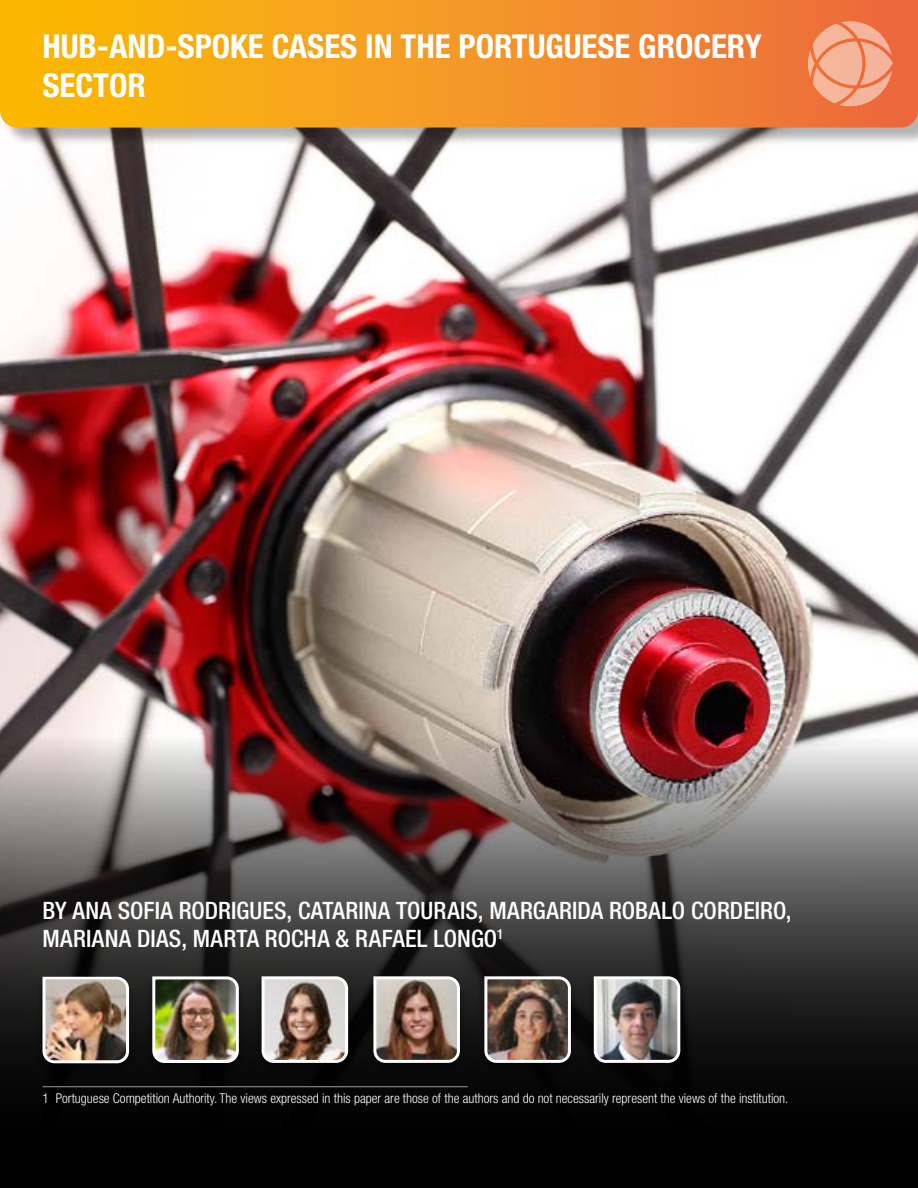
<style>
.page{position:relative;width:918px;height:1188px;background:#fff}
.page>*{position:absolute;margin:0;border:0;box-sizing:border-box;transform-origin:0 0}
.t1{font:700 condensed 33px/39.6px "Helvetica Neue LT Std";color:#fff}
.t2{font:500 condensed 24px/28.8px "Helvetica Neue LT Std";letter-spacing:.005em;color:#fff}
.t3{font:300 condensed 13.5px "Helvetica Neue LT Std";color:#fff}
</style>
<div class="page">
<img style="left:0;top:146px;width:918px;height:591px">
<div style="left:2px;top:0;width:916px;height:146px;background:#000;opacity:.3"></div>
<svg style="left:0;top:0;width:918px;height:128px;background:#f49721"></svg>
<svg style="left:808px;top:21px;width:85px;height:85px;background:#f29b78"></svg>
<svg style="left:0;top:737px;width:918px;height:451px;background:#403a39"></svg>
<div style="left:35px;top:976px;width:101px;height:100px;background:#000;opacity:.5"></div>
<img style="left:41px;top:975px;width:90px;height:90px">
<hr style="left:43px;top:1086px;width:425px;height:1px;background:#9d9d9c">
<div style="left:145px;top:976px;width:101px;height:100px;background:#000;opacity:.5"></div>
<img style="left:151px;top:975px;width:89px;height:89px">
<div style="left:254px;top:975px;width:101px;height:101px;background:#000;opacity:.5"></div>
<img style="left:260px;top:975px;width:90px;height:89px">
<div style="left:366px;top:975px;width:101px;height:101px;background:#000;opacity:.5"></div>
<img style="left:372px;top:975px;width:89px;height:89px">
<div style="left:477px;top:975px;width:101px;height:101px;background:#000;opacity:.5"></div>
<img style="left:483px;top:975px;width:89px;height:89px">
<div style="left:586px;top:975px;width:101px;height:101px;background:#000;opacity:.5"></div>
<img style="left:592px;top:975px;width:90px;height:89px">
<h1 class="t1" style="left:43px;top:26px;width:721px">HUB-AND-SPOKE CASES IN THE PORTUGUESE GROCERY<br>SECTOR</h1>
<h2 class="t2" style="left:43px;top:895px;width:751px">BY ANA SOFIA RODRIGUES, CATARINA TOURAIS, MARGARIDA ROBALO CORDEIRO,<br>MARIANA DIAS, MARTA ROCHA &amp; RAFAEL LONGO<sup>1</sup></h2>
<p class="t3" style="left:43px;top:1090px;width:747px">1 Portuguese Competition Authority. The views expressed in this paper are those of the authors and do not necessarily represent the views of the institution.</p>
</div>
